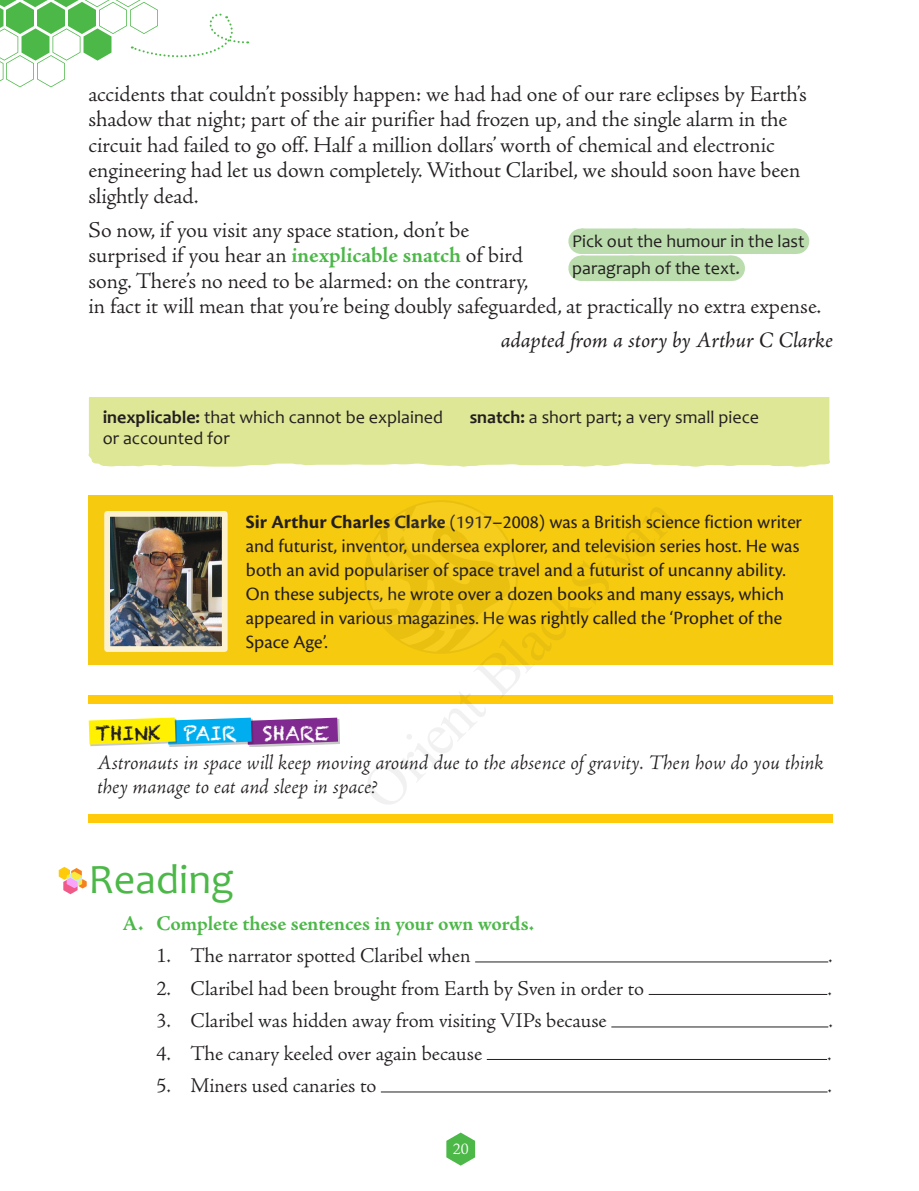
<style>
.page{position:relative;width:919px;height:1191px;background:#fff}
.page>*{position:absolute;margin:0;border:0;box-sizing:border-box;transform-origin:0 0}
.t1{font:58.5px "Times New Roman";color:#231f20}
.t2{font:42px "Candara";color:#4cb848}
.t3{font:300 22.5px/25.5px "Adobe Jenson Pro";letter-spacing:-.005em;color:#231f20}
.t4{font:italic 22.5px "Adobe Jenson Pro";letter-spacing:-.005em;color:#231f20}
.t5{font:300 21px "Adobe Jenson Pro";color:#231f20}
.t6{font:italic 300 21px/24px "Adobe Jenson Pro";letter-spacing:-.005em;color:#231f20}
.t7{font:700 21px "Adobe Jenson Pro";letter-spacing:-.005em;color:#4cb848}
.t8{font:19.5px/24px "Cronos Pro";color:#231f20}
.t9{font:19.5px "Chalkduster";color:#231f20}
.t10{font:19.5px "Chalkduster";color:#fff}
.t11{font:18px/21px "Candara";color:#231f20}
.t12{font:300 16.5px "Adobe Jenson Pro";color:#fff}
.s1{font-weight:700;color:#4cb848}
.s2{font-weight:700}
.s3{color:#fff}
</style>
<div class="page">
<svg style="left:446px;top:1132px;width:29px;height:34px"></svg>
<div style="left:89px;top:696px;width:744px;height:8px;background:#feca0a"></div>
<div style="left:248px;top:719px;width:92px;height:28px;background:#231f20;opacity:.25"></div>
<div style="left:169px;top:719px;width:84px;height:27px;background:#231f20;opacity:.25"></div>
<div style="left:90px;top:719px;width:87px;height:27px;background:#231f20;opacity:.25"></div>
<svg style="left:89px;top:717px;width:249px;height:28px;background:#92a18a"></svg>
<div style="left:89px;top:814px;width:744px;height:9px;background:#feca0a"></div>
<div style="left:88px;top:397px;width:742px;height:70px;background:#dde795"></div>
<div style="left:581px;top:228px;width:214px;height:26px;background:#bbddae"></div>
<svg style="left:795px;top:228px;width:1px;height:26px"></svg>
<div style="left:581px;top:255px;width:150px;height:26px;background:#bbddae"></div>
<svg style="left:631px;top:228px;width:137px;height:53px"></svg>
<hr style="left:475px;top:962px;width:353px;height:1px;background:#231f20">
<hr style="left:648px;top:994px;width:179px;height:1px;background:#231f20">
<hr style="left:611px;top:1027px;width:217px;height:1px;background:#231f20">
<hr style="left:487px;top:1059px;width:340px;height:1px;background:#231f20">
<hr style="left:381px;top:1092px;width:446px;height:1px;background:#231f20">
<svg style="left:59px;top:867px;width:28px;height:27px"></svg>
<div style="left:88px;top:496px;width:745px;height:169px;background:#f6ca0f"></div>
<img style="left:111px;top:518px;width:109px;height:127px">
<div style="left:104px;top:511px;width:123px;height:141px;border:6px solid #fcf2d2"></div>
<svg style="left:0;top:0;width:248px;height:87px"></svg>
<svg style="left:335px;top:495px;width:212px;height:158px"></svg>
<svg style="left:453px;top:532px;width:26px;height:26px"></svg>
<p class="t3" style="left:88px;top:81px;width:719px">accidents that couldn’t possibly happen: we had had one of our rare eclipses by Earth’s shadow that night; part of the air purifier had frozen up, and the single alarm in the circuit had failed to go off. Half a million dollars’ worth of chemical and electronic engineering had let us down completely. Without Claribel, we should soon have been slightly dead.</p>
<p class="t3" style="left:88px;top:217px;width:734px">So now, if you visit any space station, don’t be<br>surprised if you hear an <span class="s1">inexplicable snatch</span> of bird<br>song. There’s no need to be alarmed: on the contrary,<br>in fact it will mean that you’re being doubly safeguarded, at practically no extra expense.</p>
<p class="t4" style="left:500px;top:327px;width:334px">adapted from a story by Arthur C Clarke</p>
<p class="t11" style="left:572px;top:227px;width:234px;line-height:27px">Pick out the humour in the last paragraph of the text.</p>
<p class="t11" style="left:103px;top:406px;width:342px"><span class="s2">inexplicable:</span> that which cannot be explained or accounted for</p>
<p class="t11" style="left:469px;top:406px;width:291px"><span class="s2">snatch:</span> a short part; a very small piece</p>
<h1 class="t1" style="left:353px;top:781px;width:416px;rotate:-45deg">Orient BlackSwan</h1>
<p class="t8" style="left:246px;top:510px;width:557px"><span class="s2">Sir Arthur Charles Clarke</span> (1917–2008) was a British science fiction writer and futurist, inventor, undersea explorer, and television series host. He was both an avid populariser of space travel and a futurist of uncanny ability.<br>On these subjects, he wrote over a dozen books and many essays, which appeared in various magazines. He was rightly called the ‘Prophet of the Space Age’.</p>
<p class="t9" style="left:96px;top:722px;width:143px">THINK <span class="s3">PAIR</span></p>
<p class="t10" style="left:263px;top:722px;width:68px">SHARE</p>
<p class="t6" style="left:97px;top:751px;width:727px">Astronauts in space will keep moving around due to the absence of gravity. Then how do you think they manage to eat and sleep in space?</p>
<h2 class="t2" style="left:88px;top:853px;width:147px">Reading</h2>
<p class="t7" style="left:122px;top:911px;width:413px">A. Complete these sentences in your own words.</p>
<p class="t5" style="left:156px;top:944px;width:315px">1. The narrator spotted Claribel when</p>
<p class="t5" style="left:156px;top:976px;width:489px">2. Claribel had been brought from Earth by Sven in order to</p>
<p class="t5" style="left:156px;top:1009px;width:452px">3. Claribel was hidden away from visiting VIPs because</p>
<p class="t5" style="left:156px;top:1041px;width:327px">4. The canary keeled over again because</p>
<p class="t5" style="left:156px;top:1074px;width:221px">5. Miners used canaries to</p>
<p class="t12" style="left:453px;top:1139px;width:17px">20</p>
<p class="t5" style="left:828px;top:944px;width:6px">.</p>
<p class="t5" style="left:827px;top:976px;width:6px">.</p>
<p class="t5" style="left:828px;top:1009px;width:6px">.</p>
<p class="t5" style="left:827px;top:1041px;width:6px">.</p>
<p class="t5" style="left:827px;top:1074px;width:6px">.</p>
</div>
